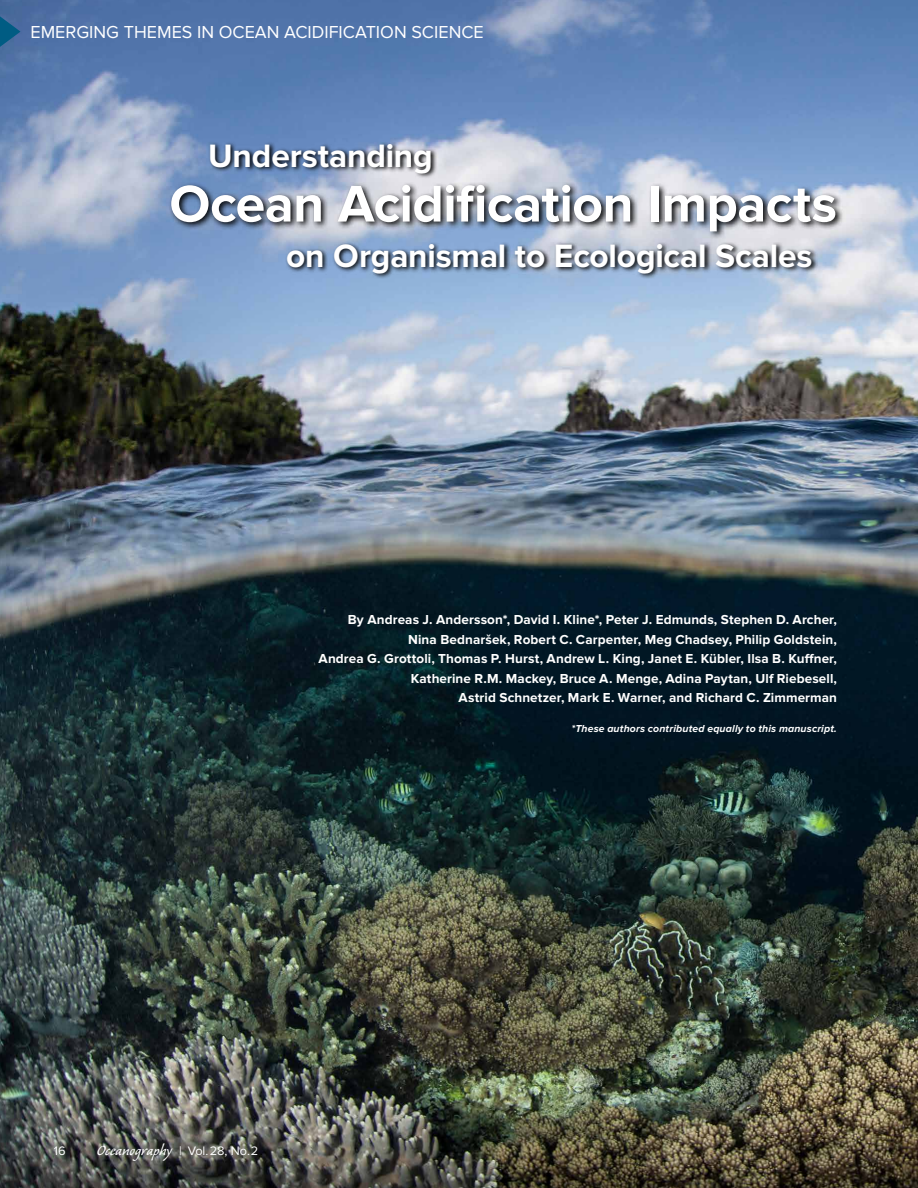
<style>
.page{position:relative;width:918px;height:1188px;background:#fff}
.page>*{position:absolute;margin:0;border:0;box-sizing:border-box;transform-origin:0 0}
.t1{font:700 53.55px "Proxima Nova";letter-spacing:-.01em;color:#fff}
.t2{font:700 33.6px "Proxima Nova";letter-spacing:-.005em;color:#fff}
.t3{font:18.75px "Caliban";color:#fff}
.t4{font:18px "Proxima Nova";color:#fff}
.t5{font:700 13.5px/19.5px "Proxima Nova";letter-spacing:.01em;color:#fff;text-align:right}
.t6{font:12.75px "Proxima Nova";color:#fff}
.t7{font:italic 700 10.5px "Proxima Nova";letter-spacing:.015em;color:#fff}
.s1{font-family:"Proxima Nova";font-size:12.75px}
</style>
<div class="page">
<img style="left:0;top:0;width:918px;height:1188px">
<svg style="left:0;top:16px;width:21px;height:31px"></svg>
<svg style="left:168px;top:182px;width:676px;height:58px;background:#8892a3"></svg>
<svg style="left:208px;top:141px;width:229px;height:38px;background:#6a7b97"></svg>
<svg style="left:285px;top:241px;width:533px;height:38px;background:#7c8ca3"></svg>
<h3 class="t4" style="left:30px;top:21px;width:455px">EMERGING THEMES IN OCEAN ACIDIFICATION SCIENCE</h3>
<h2 class="t2" style="left:208px;top:136px;width:226px">Understanding</h2>
<h1 class="t1" style="left:169px;top:173px;width:669px">Ocean Acidification Impacts</h1>
<h2 class="t2" style="left:286px;top:236px;width:528px">on Organismal to Ecological Scales</h2>
<p class="t5" style="left:319px;top:611px;width:520px">By Andreas J. Andersson*, David I. Kline*, Peter J. Edmunds, Stephen D. Archer, Nina Bednaršek, Robert C. Carpenter, Meg Chadsey, Philip Goldstein,<br>Andrea G. Grottoli, Thomas P. Hurst, Andrew L. King, Janet E. Kübler, Ilsa B. Kuffner, Katherine R.M. Mackey, Bruce A. Menge, Adina Paytan, Ulf Riebesell,<br>Astrid Schnetzer, Mark E. Warner, and Richard C. Zimmerman</p>
<p class="t7" style="left:571px;top:723px;width:267px">*These authors contributed equally to this manuscript.</p>
<p class="t6" style="left:54px;top:1143px;width:13px">16</p>
<h3 class="t3" style="left:97px;top:1141px;width:163px">Oceanography <span class="s1">| Vol.28, No.2</span></h3>
</div>
